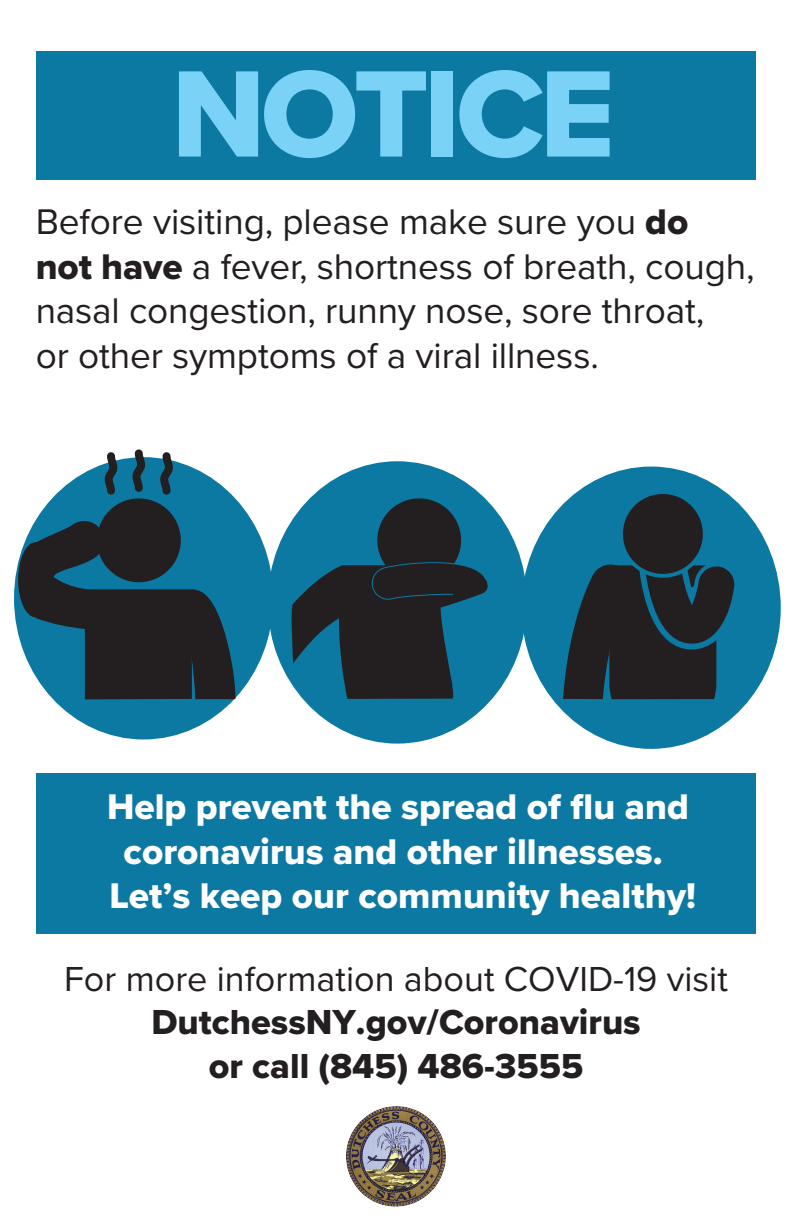
<style>
.page{position:relative;width:792px;height:1224px;background:#fff}
.page>*{position:absolute;margin:0;border:0;box-sizing:border-box;transform-origin:0 0}
.t1{font:127.7px "Proxima Nova Extrabld";letter-spacing:-.04em;color:#7ad3f6}
.t2{font:37px/44.4px "Proxima Nova";letter-spacing:-.005em;color:#231f20}
.t3{font:37px/44.4px "Proxima Nova Extrabld";color:#fff;text-align:center}
.t4{font:36px/43.2px "Proxima Nova Extrabld";color:#231f20;text-align:center}
.t5{font:36px "Proxima Nova";color:#231f20}
.s1{font-family:"Proxima Nova Extrabld"}
</style>
<div class="page">
<div style="left:268px;top:461px;width:259px;height:283px;background:#0c79a3;border-radius:50%"></div>
<div style="left:14px;top:457px;width:259px;height:282px;background:#0c79a3;border-radius:50%"></div>
<div style="left:522px;top:467px;width:259px;height:282px;background:#0c79a3;border-radius:50%"></div>
<div style="left:36px;top:52px;width:720px;height:128px;background:#0c79a3"></div>
<div style="left:36px;top:773px;width:720px;height:161px;background:#0c79a3"></div>
<svg style="left:36px;top:449px;width:200px;height:250px"></svg>
<svg style="left:563px;top:486px;width:174px;height:213px"></svg>
<svg style="left:290px;top:496px;width:199px;height:203px"></svg>
<img style="left:346px;top:1106px;width:100px;height:101px">
<div style="left:18px;top:542px;width:35px;height:75px;background:#231f20;border-radius:50%"></div>
<h1 class="t1" style="left:171px;top:19px;width:445px">NOTICE</h1>
<p class="t2" style="left:36px;top:198px;width:720px">Before visiting, please make sure you <span class="s1">do<br>not have</span> a fever, shortness of breath, cough, nasal congestion, runny nose, sore throat,<br>or other symptoms of a viral illness.</p>
<p class="t3" style="left:107px;top:784px;width:590px">Help prevent the spread of flu and coronavirus and other illnesses.<br>Let’s keep our community healthy!</p>
<p class="t5" style="left:64px;top:952px;width:665px">For more information about COVID-19 visit</p>
<p class="t4" style="left:151px;top:1000px;width:491px">DutchessNY.gov/Coronavirus or call (845) 486-3555</p>
</div>
